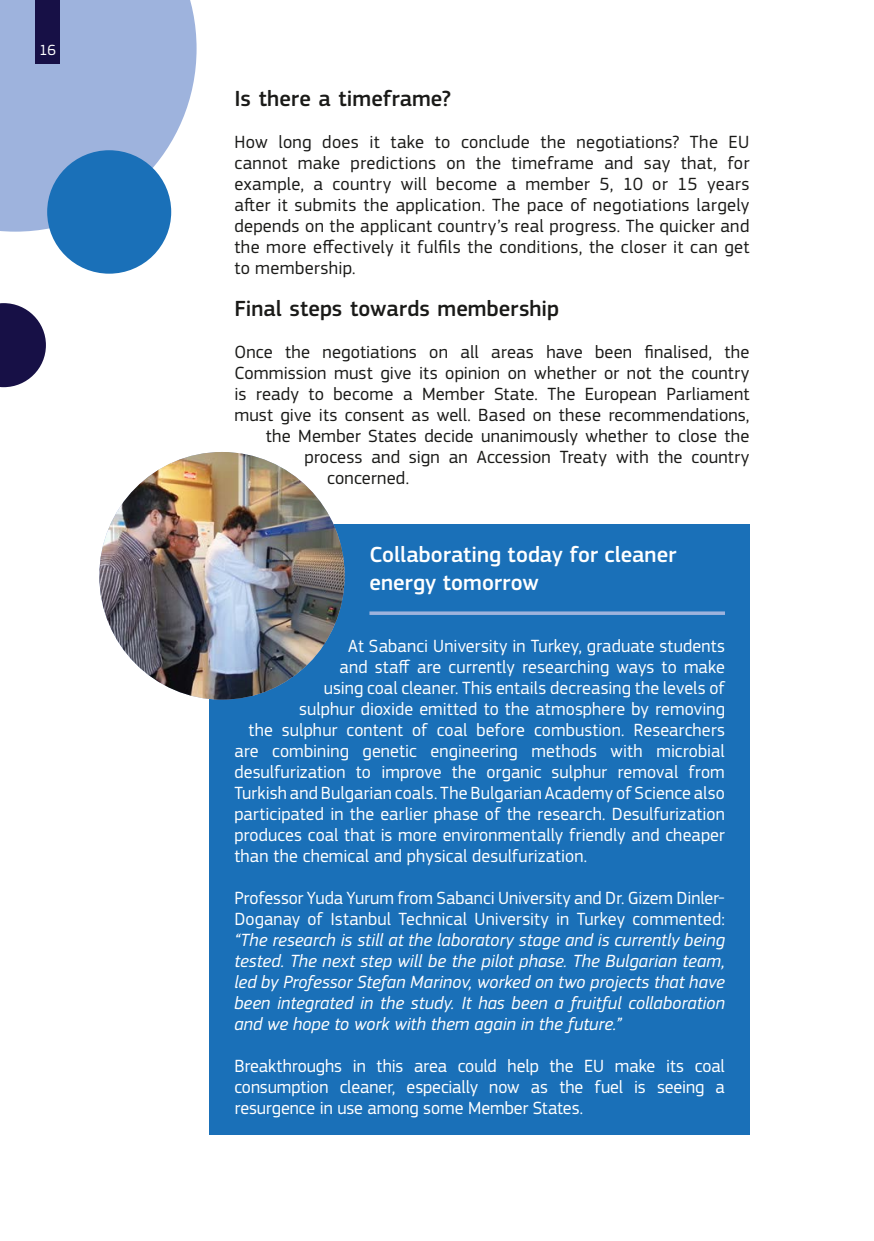
<style>
.page{position:relative;width:874px;height:1241px;background:#fff}
.page>*{position:absolute;margin:0;border:0;box-sizing:border-box;transform-origin:0 0}
.t1{font:500 22.75px "EC Square Sans Pro";color:#1a1a18}
.t2{font:500 22.75px/27.3px "EC Square Sans Pro";color:#fff}
.t3{font:18.38px/21px "EC Square Sans Pro";letter-spacing:.005em;color:#fff}
.t4{font:18.38px/21px "EC Square Sans Pro";letter-spacing:.01em;color:#1a1a18;text-align:justify}
.t5{font:italic 18.38px/21px "EC Square Sans Pro";letter-spacing:.005em;color:#fff;text-align:justify}
.t6{font:15.4px "EC Square Sans Pro";color:#fff}
</style>
<div class="page">
<svg style="left:0;top:0;width:196px;height:231px;background:#a8bbe0"></svg>
<div style="left:47px;top:150px;width:124px;height:123px;background:#1a70b8;border-radius:50%"></div>
<svg style="left:0;top:303px;width:46px;height:84px"></svg>
<div style="left:209px;top:524px;width:540px;height:610px;background:#1a70b8"></div>
<img style="left:99px;top:452px;width:245px;height:247px">
<svg style="left:369px;top:611px;width:355px;height:4px"></svg>
<div style="left:35px;top:0;width:25px;height:63px;background:#171046"></div>
<p class="t6" style="left:39px;top:41px;width:18px">16</p>
<p class="t1" style="left:234px;top:85px;width:218px">Is there a timeframe?</p>
<p class="t4" style="left:234px;top:131px;width:516px">How long does it take to conclude the negotiations? The EU cannot make predictions on the timeframe and say that, for example, a country will become a member 5, 10 or 15 years after it submits the application. The pace of negotiations largely depends on the applicant country’s real progress. The quicker and the more effectively it fulfils the conditions, the closer it can get to membership.</p>
<p class="t1" style="left:234px;top:295px;width:326px">Final steps towards membership</p>
<p class="t4" style="left:234px;top:341px;width:516px">Once the negotiations on all areas have been finalised, the</p>
<p class="t4" style="left:234px;top:362px;width:516px">Commission must give its opinion on whether or not the country</p>
<p class="t4" style="left:234px;top:383px;width:516px">is ready to become a Member State. The European Parliament</p>
<p class="t4" style="left:234px;top:404px;width:516px">must give its consent as well. Based on these recommendations,</p>
<p class="t4" style="left:266px;top:425px;width:484px">the Member States decide unanimously whether to close the</p>
<p class="t4" style="left:304px;top:446px;width:446px">process and sign an Accession Treaty with the country</p>
<p class="t4" style="left:327px;top:467px;width:83px">concerned.</p>
<p class="t2" style="left:369px;top:541px;width:308px">Collaborating today for cleaner energy tomorrow</p>
<p class="t3" style="left:348px;top:635px;width:378px">At Sabanci University in Turkey, graduate students</p>
<p class="t3" style="left:339px;top:656px;width:387px">and staff are currently researching ways to make</p>
<p class="t3" style="left:323px;top:677px;width:402px">using coal cleaner. This entails decreasing the levels of</p>
<p class="t3" style="left:299px;top:698px;width:427px">sulphur dioxide emitted to the atmosphere by removing</p>
<p class="t3" style="left:248px;top:719px;width:477px">the sulphur content of coal before combustion. Researchers</p>
<p class="t3" style="left:234px;top:740px;width:491px">are combining genetic engineering methods with microbial</p>
<p class="t3" style="left:234px;top:761px;width:492px">desulfurization to improve the organic sulphur removal from</p>
<p class="t3" style="left:234px;top:782px;width:491px">Turkish and Bulgarian coals. The Bulgarian Academy of Science also</p>
<p class="t3" style="left:234px;top:803px;width:492px">participated in the earlier phase of the research. Desulfurization</p>
<p class="t3" style="left:234px;top:824px;width:491px">produces coal that is more environmentally friendly and cheaper</p>
<p class="t3" style="left:234px;top:845px;width:354px">than the chemical and physical desulfurization.</p>
<p class="t3" style="left:234px;top:887px;width:492px">Professor Yuda Yurum from Sabanci University and Dr. Gizem Dinler-<br>Doganay of Istanbul Technical University in Turkey commented:</p>
<p class="t5" style="left:234px;top:929px;width:492px">“The research is still at the laboratory stage and is currently being tested. The next step will be the pilot phase. The Bulgarian team, led by Professor Stefan Marinov, worked on two projects that have been integrated in the study. It has been a fruitful collaboration and we hope to work with them again in the future.”</p>
<p class="t3" style="left:234px;top:1055px;width:491px;text-align:justify">Breakthroughs in this area could help the EU make its coal consumption cleaner, especially now as the fuel is seeing a resurgence in use among some Member States.</p>
</div>
